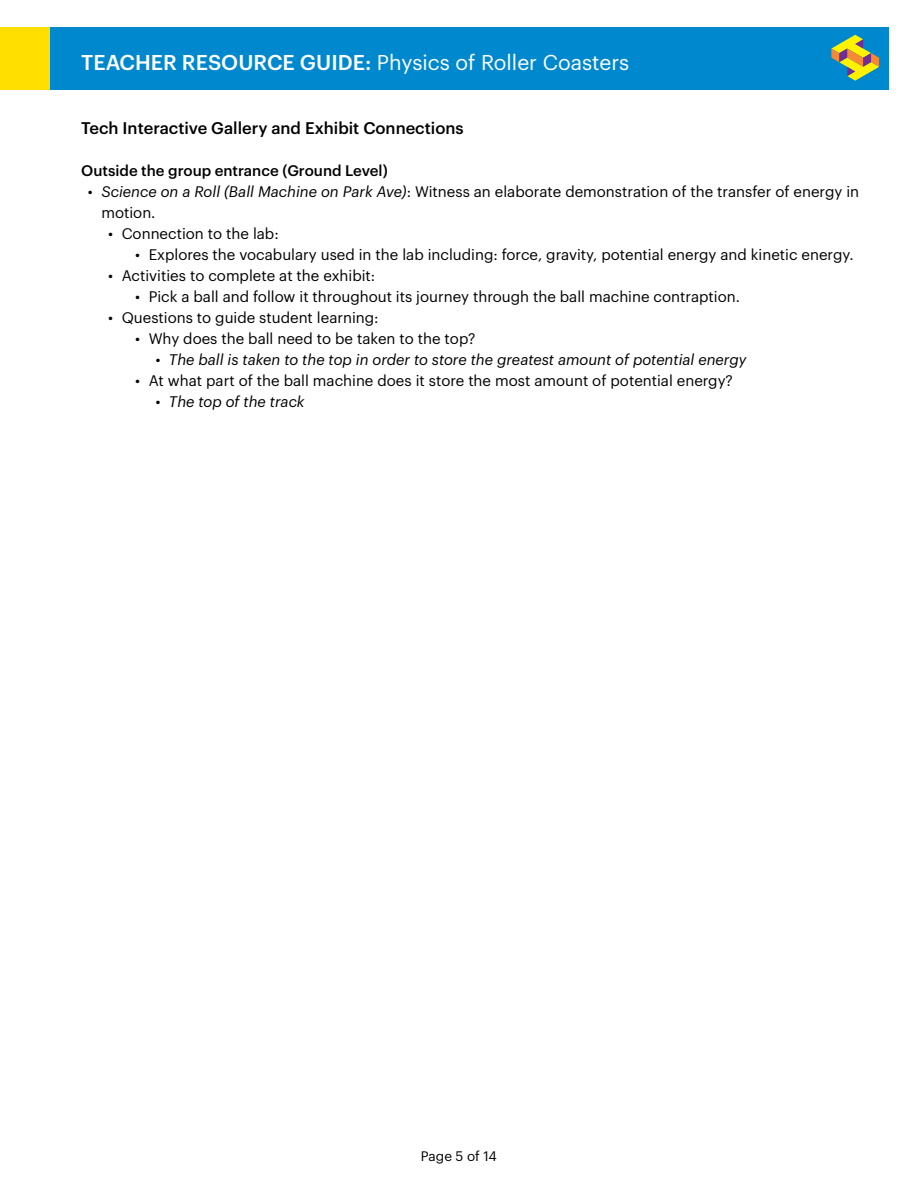
<style>
.page{position:relative;width:918px;height:1188px;background:#fff}
.page>*{position:absolute;margin:0;border:0;box-sizing:border-box;transform-origin:0 0}
.t1{font:21px "Graphik";color:#fff}
.t2{font:500 16.5px "Graphik";color:#000}
.t3{font:15px/21px "Graphik";color:#000}
.t4{font:italic 15px "Graphik";color:#000}
.t5{font:500 15px "Graphik";color:#000}
.t6{font:13.5px "Graphik";color:#000}
.s1{font-weight:500}
.s2{font-style:italic}
</style>
<div class="page">
<div style="left:26px;top:27px;width:864px;height:63px;background:#0088ce"></div>
<div style="left:0;top:27px;width:50px;height:63px;background:#ffdf00"></div>
<svg style="left:831px;top:35px;width:48px;height:46px"></svg>
<h1 class="t1" style="left:81px;top:46px;width:550px"><span class="s1">TEACHER RESOURCE GUIDE:</span> Physics of Roller Coasters</h1>
<p class="t2" style="left:81px;top:116px;width:384px">Tech Interactive Gallery and Exhibit Connections</p>
<p class="t5" style="left:81px;top:159px;width:308px">Outside the group entrance (Ground Level)</p>
<p class="t3" style="left:101px;top:180px;width:759px;text-indent:-13px">• <span class="s2">Science on a Roll (Ball Machine on Park Ave)</span>: Witness an elaborate demonstration of the transfer of energy in motion.</p>
<p class="t3" style="left:108px;top:222px;width:172px">• Connection to the lab:</p>
<p class="t3" style="left:135px;top:243px;width:720px">• Explores the vocabulary used in the lab including: force, gravity, potential energy and kinetic energy.</p>
<p class="t3" style="left:108px;top:264px;width:269px">• Activities to complete at the exhibit:</p>
<p class="t3" style="left:135px;top:285px;width:606px">• Pick a ball and follow it throughout its journey through the ball machine contraption.</p>
<p class="t3" style="left:108px;top:306px;width:272px">• Questions to guide student learning:</p>
<p class="t3" style="left:135px;top:327px;width:342px">• Why does the ball need to be taken to the top?</p>
<p class="t4" style="left:155px;top:348px;width:592px">• The ball is taken to the top in order to store the greatest amount of potential energy</p>
<p class="t3" style="left:135px;top:369px;width:599px">• At what part of the ball machine does it store the most amount of potential energy?</p>
<p class="t4" style="left:155px;top:390px;width:151px">• The top of the track</p>
<p class="t6" style="left:421px;top:1146px;width:78px">Page 5 of 14</p>
</div>
